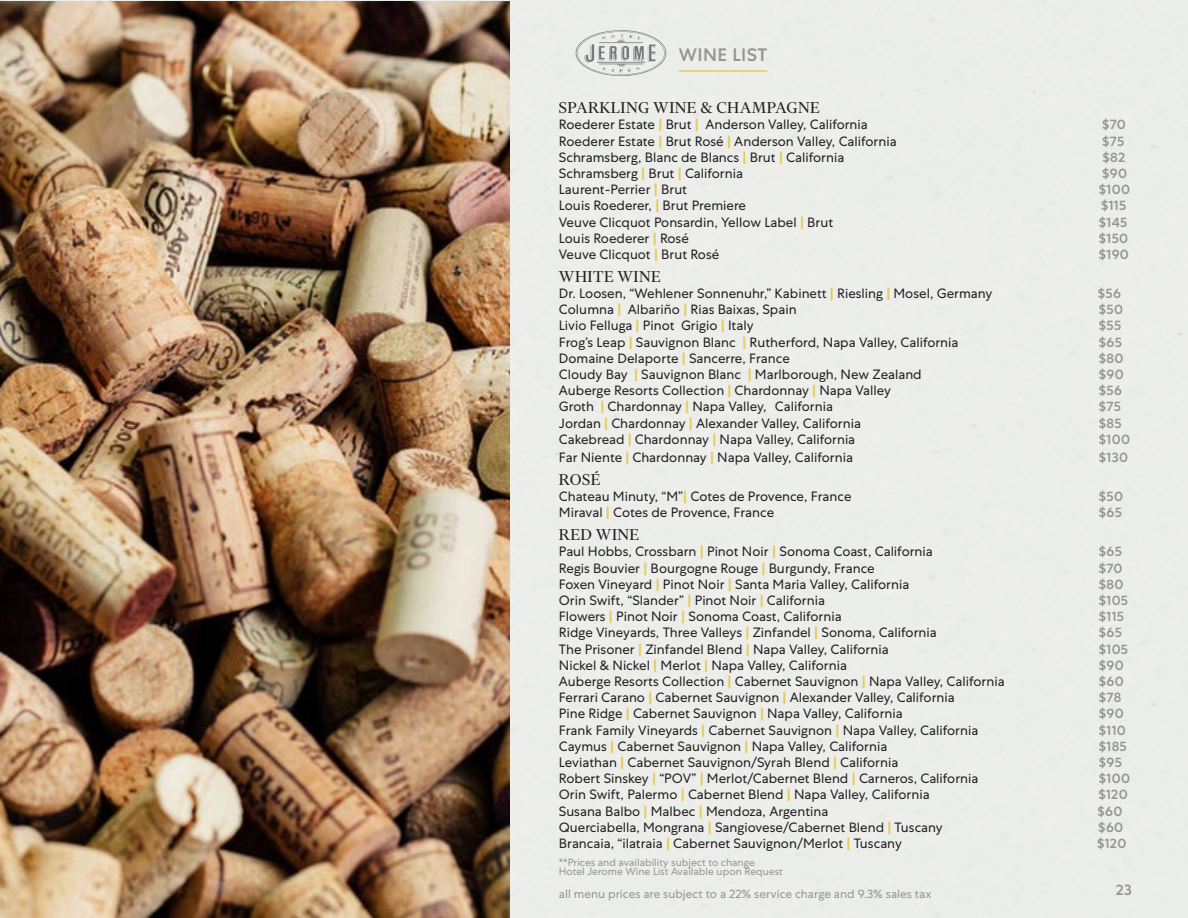
<style>
.page{position:relative;width:1188px;height:918px;background:#fff}
.page>*{position:absolute;margin:0;border:0;box-sizing:border-box;transform-origin:0 0}
.t1{font:18px "Financier Display";letter-spacing:.025em;color:#231f20}
.t2{font:500 18px "Centra No 1";letter-spacing:.025em;color:#959494}
.t3{font:500 15px "Centra No 1";color:#959494}
.t4{font:13.5px "Centra No 1";color:#231f20}
.t5{font:500 13.5px "Centra No 1";letter-spacing:.025em;color:#959494}
.t6{font:12px "Centra No 1";color:#969394}
.t7{font:10.5px "Centra No 1";color:#969394}
.s1{font-weight:700;color:#e7cb53}
</style>
<div class="page">
<hr style="left:679px;top:70px;width:88px;height:2px;background:#e7cb53">
<img style="left:0;top:1px;width:510px;height:917px">
<svg style="left:574px;top:30px;width:94px;height:46px;background:#d5d6d5"></svg>
<p class="t2" style="left:679px;top:45px;width:90px">WINE LIST</p>
<p class="t1" style="left:559px;top:98px;width:262px">SPARKLING WINE &amp; CHAMPAGNE</p>
<p class="t4" style="left:559px;top:117px;width:310px">Roederer Estate <span class="s1">|</span> Brut <span class="s1">|</span> Anderson Valley, California</p>
<p class="t5" style="left:1102px;top:117px;width:25px">$70</p>
<p class="t4" style="left:559px;top:133px;width:339px">Roederer Estate <span class="s1">|</span> Brut Rosé <span class="s1">|</span> Anderson Valley, California</p>
<p class="t5" style="left:1102px;top:133px;width:24px">$75</p>
<p class="t4" style="left:559px;top:149px;width:287px">Schramsberg, Blanc de Blancs <span class="s1">|</span> Brut <span class="s1">|</span> California</p>
<p class="t5" style="left:1102px;top:149px;width:24px">$82</p>
<p class="t4" style="left:559px;top:165px;width:186px">Schramsberg <span class="s1">|</span> Brut <span class="s1">|</span> California</p>
<p class="t5" style="left:1102px;top:165px;width:26px">$90</p>
<p class="t4" style="left:559px;top:182px;width:130px">Laurent-Perrier <span class="s1">|</span> Brut</p>
<p class="t5" style="left:1099px;top:182px;width:33px">$100</p>
<p class="t4" style="left:559px;top:198px;width:189px">Louis Roederer, <span class="s1">|</span> Brut Premiere</p>
<p class="t5" style="left:1101px;top:198px;width:27px">$115</p>
<p class="t4" style="left:559px;top:214px;width:276px">Veuve Clicquot Ponsardin, Yellow Label <span class="s1">|</span> Brut</p>
<p class="t5" style="left:1099px;top:214px;width:30px">$145</p>
<p class="t4" style="left:559px;top:230px;width:132px">Louis Roederer <span class="s1">|</span> Rosé</p>
<p class="t5" style="left:1099px;top:230px;width:31px">$150</p>
<p class="t4" style="left:559px;top:246px;width:162px">Veuve Clicquot <span class="s1">|</span> Brut Rosé</p>
<p class="t5" style="left:1099px;top:246px;width:32px">$190</p>
<p class="t1" style="left:559px;top:267px;width:103px">WHITE WINE</p>
<p class="t4" style="left:559px;top:286px;width:435px">Dr. Loosen, “Wehlener Sonnenuhr,” Kabinett <span class="s1">|</span> Riesling <span class="s1">|</span> Mosel, Germany</p>
<p class="t5" style="left:1098px;top:286px;width:25px">$56</p>
<p class="t4" style="left:559px;top:302px;width:239px">Columna <span class="s1">|</span> Albariño <span class="s1">|</span> Rias Baixas, Spain</p>
<p class="t5" style="left:1099px;top:302px;width:26px">$50</p>
<p class="t4" style="left:559px;top:318px;width:196px">Livio Felluga <span class="s1">|</span> Pinot Grigio <span class="s1">|</span> Italy</p>
<p class="t5" style="left:1099px;top:318px;width:24px">$55</p>
<p class="t4" style="left:559px;top:334px;width:401px">Frog’s Leap <span class="s1">|</span> Sauvignon Blanc <span class="s1">|</span> Rutherford, Napa Valley, California</p>
<p class="t5" style="left:1099px;top:334px;width:24px">$65</p>
<p class="t4" style="left:559px;top:350px;width:232px">Domaine Delaporte <span class="s1">|</span> Sancerre, France</p>
<p class="t5" style="left:1099px;top:350px;width:26px">$80</p>
<p class="t4" style="left:559px;top:367px;width:364px">Cloudy Bay <span class="s1">|</span> Sauvignon Blanc <span class="s1">|</span> Marlborough, New Zealand</p>
<p class="t5" style="left:1099px;top:367px;width:26px">$90</p>
<p class="t4" style="left:559px;top:383px;width:334px">Auberge Resorts Collection <span class="s1">|</span> Chardonnay <span class="s1">|</span> Napa Valley</p>
<p class="t5" style="left:1099px;top:383px;width:25px">$56</p>
<p class="t4" style="left:559px;top:399px;width:276px">Groth <span class="s1">|</span> Chardonnay <span class="s1">|</span> Napa Valley, California</p>
<p class="t5" style="left:1099px;top:399px;width:24px">$75</p>
<p class="t4" style="left:559px;top:415px;width:304px">Jordan <span class="s1">|</span> Chardonnay <span class="s1">|</span> Alexander Valley, California</p>
<p class="t5" style="left:1099px;top:415px;width:24px">$85</p>
<p class="t4" style="left:559px;top:431px;width:298px">Cakebread <span class="s1">|</span> Chardonnay <span class="s1">|</span> Napa Valley, California</p>
<p class="t5" style="left:1099px;top:431px;width:33px">$100</p>
<p class="t4" style="left:559px;top:449px;width:296px">Far Niente <span class="s1">|</span> Chardonnay <span class="s1">|</span> Napa Valley, California</p>
<p class="t5" style="left:1099px;top:449px;width:31px">$130</p>
<p class="t1" style="left:559px;top:470px;width:43px">ROSÉ</p>
<p class="t4" style="left:559px;top:489px;width:294px">Chateau Minuty, “M”<span class="s1">|</span> Cotes de Provence, France</p>
<p class="t5" style="left:1099px;top:488px;width:26px">$50</p>
<p class="t4" style="left:559px;top:505px;width:217px">Miraval <span class="s1">|</span> Cotes de Provence, France</p>
<p class="t5" style="left:1099px;top:505px;width:24px">$65</p>
<p class="t1" style="left:559px;top:525px;width:82px">RED WINE</p>
<p class="t4" style="left:559px;top:544px;width:375px">Paul Hobbs, Crossbarn <span class="s1">|</span> Pinot Noir <span class="s1">|</span> Sonoma Coast, California</p>
<p class="t5" style="left:1099px;top:544px;width:24px">$65</p>
<p class="t4" style="left:559px;top:560px;width:317px">Regis Bouvier <span class="s1">|</span> Bourgogne Rouge <span class="s1">|</span> Burgundy, France</p>
<p class="t5" style="left:1099px;top:560px;width:25px">$70</p>
<p class="t4" style="left:559px;top:576px;width:352px">Foxen Vineyard <span class="s1">|</span> Pinot Noir <span class="s1">|</span> Santa Maria Valley, California</p>
<p class="t5" style="left:1099px;top:576px;width:26px">$80</p>
<p class="t4" style="left:559px;top:592px;width:268px">Orin Swift, “Slander” <span class="s1">|</span> Pinot Noir <span class="s1">|</span> California</p>
<p class="t5" style="left:1099px;top:592px;width:31px">$105</p>
<p class="t4" style="left:559px;top:609px;width:284px">Flowers <span class="s1">|</span> Pinot Noir <span class="s1">|</span> Sonoma Coast, California</p>
<p class="t5" style="left:1099px;top:609px;width:27px">$115</p>
<p class="t4" style="left:559px;top:625px;width:379px">Ridge Vineyards, Three Valleys <span class="s1">|</span> Zinfandel <span class="s1">|</span> Sonoma, California</p>
<p class="t5" style="left:1099px;top:625px;width:24px">$65</p>
<p class="t4" style="left:559px;top:641px;width:331px">The Prisoner <span class="s1">|</span> Zinfandel Blend <span class="s1">|</span> Napa Valley, California</p>
<p class="t5" style="left:1099px;top:641px;width:31px">$105</p>
<p class="t4" style="left:559px;top:657px;width:290px">Nickel &amp; Nickel <span class="s1">|</span> Merlot <span class="s1">|</span> Napa Valley, California</p>
<p class="t5" style="left:1099px;top:657px;width:26px">$90</p>
<p class="t4" style="left:559px;top:673px;width:447px">Auberge Resorts Collection <span class="s1">|</span> Cabernet Sauvignon <span class="s1">|</span> Napa Valley, California</p>
<p class="t5" style="left:1099px;top:673px;width:27px">$60</p>
<p class="t4" style="left:559px;top:690px;width:397px">Ferrari Carano <span class="s1">|</span> Cabernet Sauvignon <span class="s1">|</span> Alexander Valley, California</p>
<p class="t5" style="left:1099px;top:690px;width:24px">$78</p>
<p class="t4" style="left:559px;top:706px;width:345px">Pine Ridge <span class="s1">|</span> Cabernet Sauvignon <span class="s1">|</span> Napa Valley, California</p>
<p class="t5" style="left:1099px;top:706px;width:26px">$90</p>
<p class="t4" style="left:559px;top:722px;width:421px">Frank Family Vineyards <span class="s1">|</span> Cabernet Sauvignon <span class="s1">|</span> Napa Valley, California</p>
<p class="t5" style="left:1099px;top:722px;width:29px">$110</p>
<p class="t4" style="left:559px;top:738px;width:330px">Caymus <span class="s1">|</span> Cabernet Sauvignon <span class="s1">|</span> Napa Valley, California</p>
<p class="t5" style="left:1099px;top:738px;width:29px">$185</p>
<p class="t4" style="left:559px;top:754px;width:341px">Leviathan <span class="s1">|</span> Cabernet Sauvignon/Syrah Blend <span class="s1">|</span> California</p>
<p class="t5" style="left:1099px;top:754px;width:24px">$95</p>
<p class="t4" style="left:559px;top:771px;width:421px">Robert Sinskey <span class="s1">|</span> “POV” <span class="s1">|</span> Merlot/Cabernet Blend <span class="s1">|</span> Carneros, California</p>
<p class="t5" style="left:1099px;top:771px;width:33px">$100</p>
<p class="t4" style="left:559px;top:787px;width:372px">Orin Swift, Palermo <span class="s1">|</span> Cabernet Blend <span class="s1">|</span> Napa Valley, California</p>
<p class="t5" style="left:1098px;top:787px;width:31px">$120</p>
<p class="t4" style="left:559px;top:803px;width:271px">Susana Balbo <span class="s1">|</span> Malbec <span class="s1">|</span> Mendoza, Argentina</p>
<p class="t5" style="left:1097px;top:803px;width:27px">$60</p>
<p class="t4" style="left:559px;top:819px;width:385px">Querciabella, Mongrana <span class="s1">|</span> Sangiovese/Cabernet Blend <span class="s1">|</span> Tuscany</p>
<p class="t5" style="left:1098px;top:819px;width:27px">$60</p>
<p class="t4" style="left:559px;top:835px;width:345px">Brancaia, “ilatraia <span class="s1">|</span> Cabernet Sauvignon/Merlot <span class="s1">|</span> Tuscany</p>
<p class="t5" style="left:1097px;top:835px;width:31px">$120</p>
<p class="t7" style="left:559px;top:856px;width:197px">**Prices and availability subject to change</p>
<p class="t7" style="left:559px;top:865px;width:226px">Hotel Jerome Wine List Available upon Request</p>
<p class="t6" style="left:559px;top:887px;width:374px">all menu prices are subject to a 22% service charge and 9.3% sales tax</p>
<p class="t3" style="left:1116px;top:881px;width:18px">23</p>
</div>
